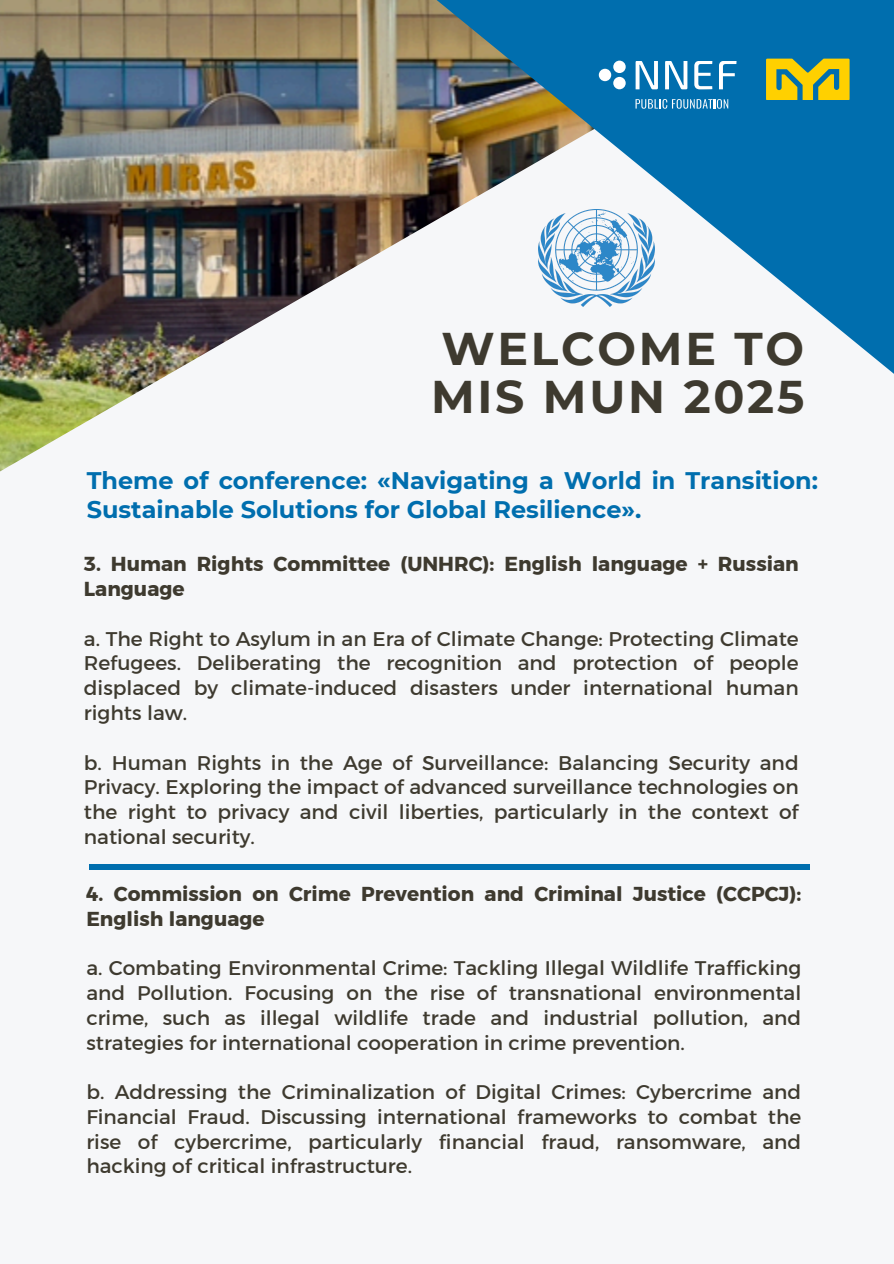
<style>
.page{position:relative;width:894px;height:1264px;background:#fff}
.page>*{position:absolute;margin:0;border:0;box-sizing:border-box;transform-origin:0 0}
.t1{font:700 45.75px/48.3px "Montserrat";letter-spacing:.06em;color:#3e3a2f}
.t2{font:700 24px/29.2px "Montserrat";color:#006eae}
.t3{font:20.1px/24.8px "Kief Montaser Regular";color:#3e3a2f;text-align:justify}
.t4{font:20.1px/24.8px "Kief Montaser Bold";color:#3e3a2f}
</style>
<div class="page">
<div style="left:0;top:0;width:893px;height:1263px;background:#f6f7f9"></div>
<img style="left:0;top:0;width:294px;height:472px">
<img style="left:294px;top:0;width:599px;height:373px">
<div style="left:89px;top:864px;width:720px;height:5px;background:#006eae"></div>
<svg style="left:765px;top:59px;width:84px;height:41px"></svg>
<div style="left:613px;top:61px;width:12px;height:12px;background:#fff;border-radius:50%"></div>
<div style="left:613px;top:77px;width:12px;height:12px;background:#fff;border-radius:50%"></div>
<div style="left:598px;top:69px;width:13px;height:12px;background:#fff;border-radius:50%"></div>
<svg style="left:635px;top:61px;width:22px;height:28px"></svg>
<svg style="left:665px;top:61px;width:22px;height:28px"></svg>
<svg style="left:694px;top:61px;width:18px;height:28px"></svg>
<svg style="left:718px;top:61px;width:18px;height:28px"></svg>
<svg style="left:635px;top:99px;width:93px;height:10px"></svg>
<img style="left:538px;top:209px;width:116px;height:98px">
<p class="t1" style="left:431px;top:324px;width:374px">WELCOME TO<br>MIS MUN 2025</p>
<h1 class="t2" style="left:87px;top:466px;width:732px">Theme of conference: «Navigating a World in Transition:<br>Sustainable Solutions for Global Resilience».</h1>
<h2 class="t4" style="left:84px;top:552px;width:716px">3. Human Rights Committee (UNHRC): English language + Russian<br>Language</h2>
<h3 class="t3" style="left:84px;top:626px;width:716px">a. The Right to Asylum in an Era of Climate Change: Protecting Climate Refugees. Deliberating the recognition and protection of people displaced by climate-induced disasters under international human rights law.</h3>
<p class="t3" style="left:84px;top:750px;width:716px">b. Human Rights in the Age of Surveillance: Balancing Security and Privacy. Exploring the impact of advanced surveillance technologies on the right to privacy and civil liberties, particularly in the context of national security.</p>
<p class="t4" style="left:86px;top:881px;width:716px">4. Commission on Crime Prevention and Criminal Justice (CCPCJ):<br>English language</p>
<p class="t3" style="left:86px;top:955px;width:716px">a. Combating Environmental Crime: Tackling Illegal Wildlife Trafficking and Pollution. Focusing on the rise of transnational environmental crime, such as illegal wildlife trade and industrial pollution, and strategies for international cooperation in crime prevention.</p>
<h3 class="t3" style="left:86px;top:1079px;width:716px">b. Addressing the Criminalization of Digital Crimes: Cybercrime and Financial Fraud. Discussing international frameworks to combat the rise of cybercrime, particularly financial fraud, ransomware, and hacking of critical infrastructure.</h3>
</div>
